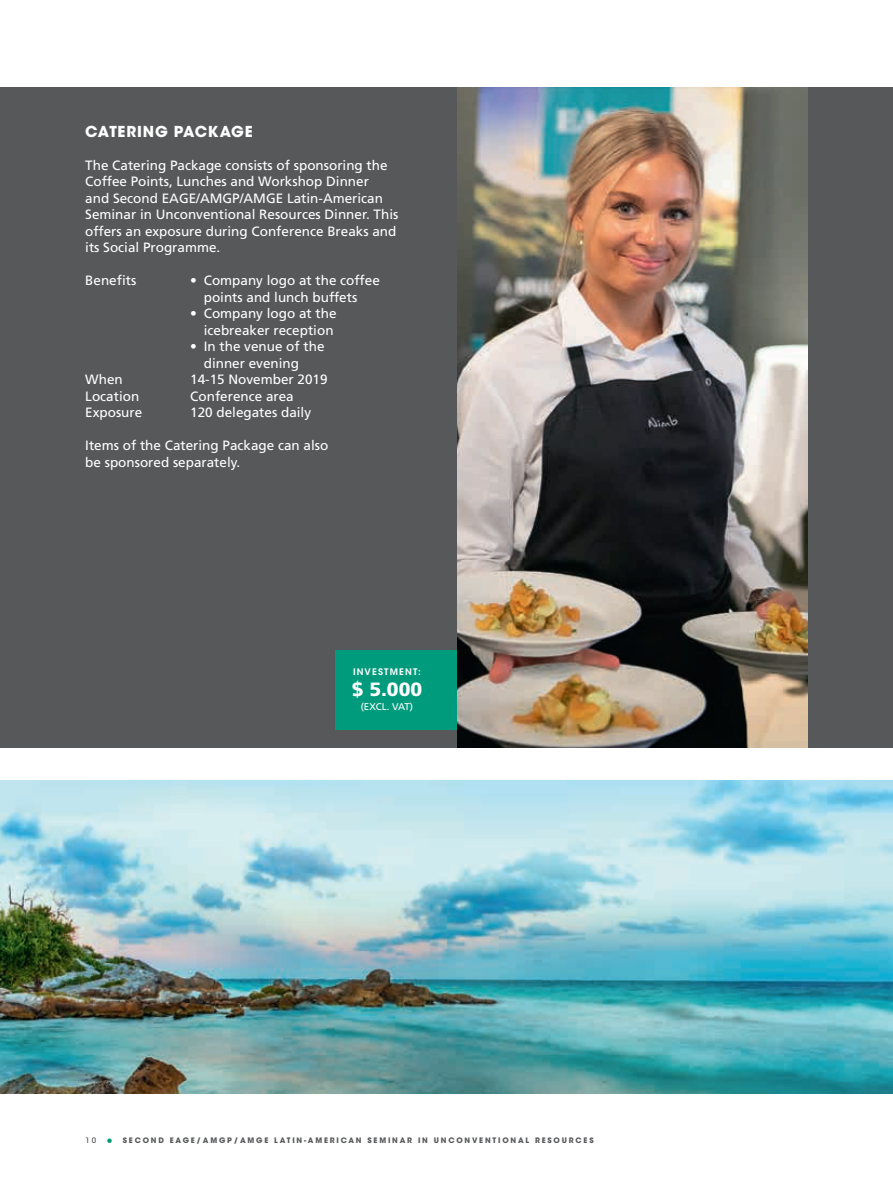
<style>
.page{position:relative;width:893px;height:1191px;background:#fff}
.page>*{position:absolute;margin:0;border:0;box-sizing:border-box;transform-origin:0 0}
.t1{font:900 19.2px "Frutiger LT Std";color:#fff}
._01-HEADER_1_white{font:700 15px "ITC Avant Garde Std";letter-spacing:.045em;color:#fff}
._00-BODY_text{font:13.5px/16.5px "Frutiger LT Std";color:#fff}
.t2{font:9.75px "Frutiger LT Std";color:#fff}
.t3{font:600 9px "ITC Avant Garde Std";letter-spacing:.13em;color:#fff}
.t4{font:700 7.5px "ITC Avant Garde Std";letter-spacing:.24em;color:#57585a}
.t5{font:500 7.5px "ITC Avant Garde Std";color:#57585a}
</style>
<div class="page">
<svg style="left:107px;top:1138px;width:5px;height:5px"></svg>
<div style="left:0;top:87px;width:893px;height:660px;background:#57585a"></div>
<div style="left:336px;top:649px;width:187px;height:80px;background:#009b7c"></div>
<img style="left:0;top:780px;width:893px;height:313px">
<img style="left:457px;top:87px;width:351px;height:660px">
<p class="_01-HEADER_1_white" style="left:85px;top:121px;width:169px">CATERING PACKAGE</p>
<p class="_00-BODY_text" style="left:85px;top:157px;width:315px">The Catering Package consists of sponsoring the Coffee Points, Lunches and Workshop Dinner<br>and Second EAGE/AMGP/AMGE Latin-American Seminar in Unconventional Resources Dinner. This offers an exposure during Conference Breaks and its Social Programme.</p>
<p class="_00-BODY_text" style="left:85px;top:272px;width:53px">Benefits</p>
<p class="_00-BODY_text" style="left:204px;top:272px;width:178px;text-indent:-13px">• Company logo at the coffee points and lunch buffets</p>
<p class="_00-BODY_text" style="left:190px;top:305px;width:148px;text-align:right">• Company logo at the icebreaker reception</p>
<p class="_00-BODY_text" style="left:204px;top:338px;width:122px;text-indent:-13px">• In the venue of the dinner evening</p>
<p class="_00-BODY_text" style="left:85px;top:371px;width:39px">When</p>
<p class="_00-BODY_text" style="left:190px;top:371px;width:139px">14-15 November 2019</p>
<p class="_00-BODY_text" style="left:85px;top:388px;width:55px">Location</p>
<p class="_00-BODY_text" style="left:190px;top:388px;width:105px">Conference area</p>
<p class="_00-BODY_text" style="left:85px;top:404px;width:59px">Exposure</p>
<p class="_00-BODY_text" style="left:190px;top:404px;width:122px">120 delegates daily</p>
<p class="_00-BODY_text" style="left:85px;top:437px;width:245px">Items of the Catering Package can also be sponsored separately.</p>
<p class="t3" style="left:353px;top:666px;width:69px">INVESTMENT:</p>
<p class="t1" style="left:352px;top:678px;width:72px">$ 5.000</p>
<p class="t2" style="left:361px;top:700px;width:54px">(EXCL. VAT)</p>
<p class="t5" style="left:85px;top:1136px;width:12px">10</p>
<p class="t4" style="left:123px;top:1135px;width:472px">SECOND EAGE/AMGP/AMGE LATIN-AMERICAN SEMINAR IN UNCONVENTIONAL RESOURCES</p>
</div>
